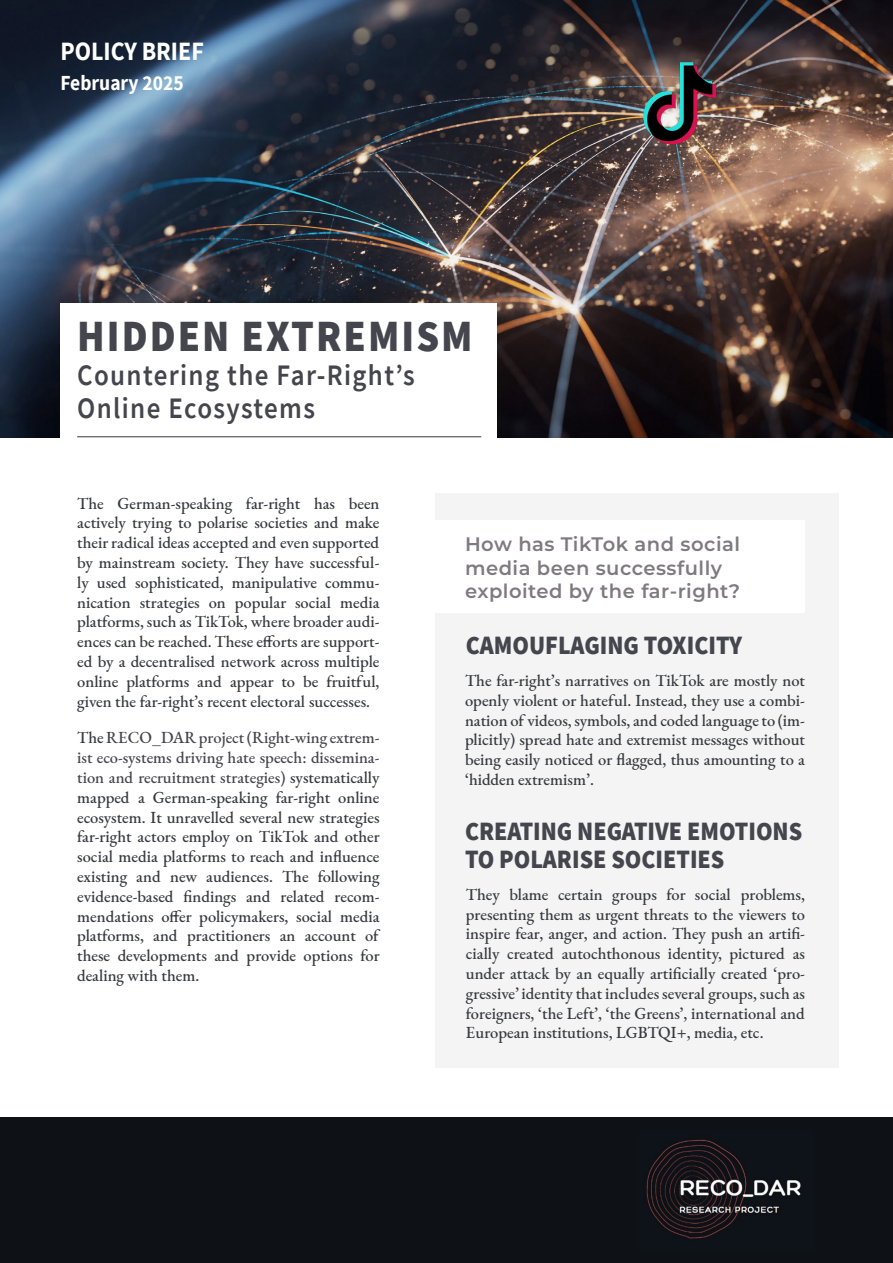
<style>
.page{position:relative;width:893px;height:1263px;background:#fff}
.page>*{position:absolute;margin:0;border:0;box-sizing:border-box;transform-origin:0 0}
.t1{font:900 44.55px "Source Sans Pro";letter-spacing:.05em;color:#45454d;scale:.91 1}
.t2{font:600 29.7px/32.4px "Source Sans Pro";letter-spacing:.05em;color:#45454d;scale:.91 1}
.t3{font:900 26.4px/28.5px "Source Sans Pro";color:#45454d;scale:.91 1}
.t4{font:700 26.4px "Source Sans Pro";color:#fff;scale:.91 1}
.t5{font:700 21.45px "Source Sans Pro";color:#fff;scale:.91 1}
.t6{font:600 19.5px/23.4px "Montserrat";letter-spacing:.025em;color:#7e7a80}
.t7{font:500 16.5px/19.8px "EB Garamond";color:#373a3f;text-align:justify}
.s1{color:#45454d}
</style>
<div class="page">
<div style="left:436px;top:493px;width:403px;height:575px;background:#f4f4f4"></div>
<img style="left:0;top:420px;width:893px;height:18px">
<img style="left:0;top:0;width:893px;height:420px">
<div style="left:60px;top:303px;width:436px;height:145px;background:#fff"></div>
<div style="left:421px;top:520px;width:384px;height:93px;background:#fff"></div>
<hr style="left:77px;top:436px;width:404px;height:1px;background:#373a3f">
<div style="left:0;top:1117px;width:893px;height:146px;background:#0e1217"></div>
<img style="left:646px;top:1139px;width:155px;height:100px">
<h3 class="t4" style="left:60px;top:33px;width:159px">POLICY BRIEF</h3>
<h3 class="t5" style="left:60px;top:68px;width:137px">February 2025</h3>
<h1 class="t1" style="left:77px;top:306px;width:436px">HIDDEN EXTREMISM</h1>
<h2 class="t2" style="left:77px;top:359px;width:372px">Countering the Far-Right’s<br>Online Ecosystems</h2>
<p class="t7" style="left:77px;top:493px;width:304px">The German-speaking far-right has been actively trying to polarise societies and make their radical ideas accepted and even supported by mainstream society. They have successful&shy;ly used sophisticated, manipulative commu&shy;nication strategies on popular social media platforms, such as TikTok, where broader audi&shy;ences can be reached. These efforts are support&shy;ed by a decentralised network across multiple online platforms and appear to be fruitful, given the far-right’s recent electoral successes.</p>
<p class="t7" style="left:77px;top:728px;width:304px">The <span class="s1">RECO_DAR project (Right-wing extrem&shy;ist eco-systems driving hate speech: dissemina&shy;tion and recruitment strategies)</span> systematically mapped a German-speaking far-right online ecosystem. It unravelled several new strategies far-right actors employ on TikTok and other social media platforms to reach and influence existing and new audiences. The following evidence-based findings and related recom&shy;mendations offer policymakers, social media platforms, and practitioners an account of these developments and provide options for dealing with them.</p>
<p class="t6" style="left:465px;top:532px;width:277px">How has TikTok and social media been successfully exploited by the far-right?</p>
<h3 class="t3" style="left:466px;top:630px;width:305px">CAMOUFLAGING TOXICITY</h3>
<p class="t7" style="left:465px;top:671px;width:342px">The far-right’s narratives on TikTok are mostly not openly violent or hateful. Instead, they use a combi&shy;nation of videos, symbols, and coded language to (im&shy;plicitly) spread hate and extremist messages without being easily noticed or flagged, thus amounting to a ‘hidden extremism’.</p>
<h3 class="t3" style="left:465px;top:816px;width:372px">CREATING NEGATIVE EMOTIONS<br>TO POLARISE SOCIETIES</h3>
<p class="t7" style="left:466px;top:884px;width:341px">They blame certain groups for social problems, presenting them as urgent threats to the viewers to inspire fear, anger, and action. They push an artifi&shy;cially created autochthonous identity, pictured as under attack by an equally artificially created ‘pro&shy;gressive’ identity that includes several groups, such as foreigners, ‘the Left’, ‘the Greens’, international and European institutions, LGBTQI+, media, etc.</p>
</div>
